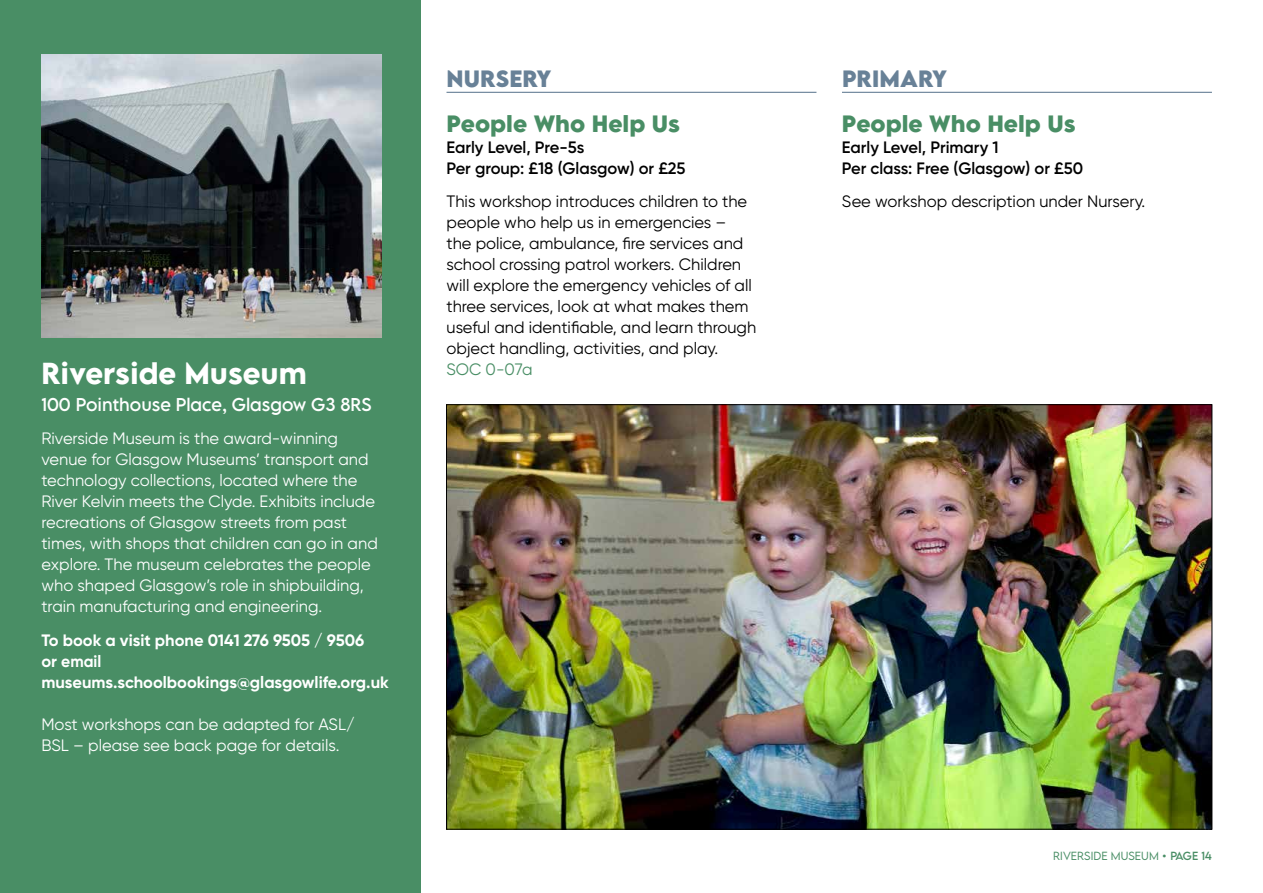
<style>
.page{position:relative;width:1263px;height:893px;background:#fff}
.page>*{position:absolute;margin:0;border:0;box-sizing:border-box;transform-origin:0 0}
.BODY_TEXT{font:600 27px "LEMONMILK Pro";color:#fff}
.EVENT_TITLE{font:700 21px "LEMONMILK Pro";color:#498e65}
.age_group{font:700 21px "LEMONMILK Pro";letter-spacing:.005em;color:#688197}
.BODY_TEXT-2{font:16.5px/21px "Gilroy";color:#fff}
.BODY_TEXT-3{font:16.5px/21px "Gilroy";color:#000}
.BODY_TEXT-4{font:600 16.5px "Gilroy";color:#000}
.BODY_TEXT-5{font:700 16.5px "Gilroy";color:#fff}
.BODY_TEXT-6{font:16.5px "LEMONMILK Pro";color:#fff}
.BODY_TEXT-7{font:16.5px "Gilroy";letter-spacing:-.01em;color:#498e65}
.BODY_TEXT-8{font:300 10.5px "LEMONMILK Pro";letter-spacing:.005em;color:#498e65}
.s1{font-weight:400}
</style>
<div class="page">
<hr style="left:446px;top:92px;width:370px;height:1px;background:#688197">
<div style="left:1px;top:1px;width:419px;height:891px;background:#498e65"></div>
<div style="left:0;top:0;width:421px;height:893px;border:2px solid #498e65"></div>
<img style="left:41px;top:54px;width:340px;height:283px">
<img style="left:448px;top:406px;width:762px;height:421px">
<hr style="left:842px;top:92px;width:370px;height:1px;background:#688197">
<p class="age_group" style="left:447px;top:64px;width:106px">NURSERY</p>
<p class="EVENT_TITLE" style="left:446px;top:109px;width:235px">People Who Help Us</p>
<p class="BODY_TEXT-4" style="left:446px;top:136px;width:139px">Early Level, Pre-5s</p>
<p class="BODY_TEXT-4" style="left:446px;top:157px;width:240px">Per group: £18 (Glasgow) or £25</p>
<p class="BODY_TEXT-3" style="left:446px;top:190px;width:311px">This workshop introduces children to the people who help us in emergencies –<br>the police, ambulance, fire services and school crossing patrol workers. Children will explore the emergency vehicles of all three services, look at what makes them useful and identifiable, and learn through object handling, activities, and play.</p>
<p class="BODY_TEXT" style="left:41px;top:355px;width:267px">Riverside Museum</p>
<p class="BODY_TEXT-7" style="left:446px;top:359px;width:88px">SOC 0-07a</p>
<p class="BODY_TEXT-6" style="left:41px;top:393px;width:332px">100 Pointhouse Place, Glasgow G3 8RS</p>
<p class="BODY_TEXT-2" style="left:41px;top:427px;width:338px">Riverside Museum is the award-winning venue for Glasgow Museums’ transport and technology collections, located where the River Kelvin meets the Clyde. Exhibits include recreations of Glasgow streets from past times, with shops that children can go in and explore. The museum celebrates the people who shaped Glasgow’s role in shipbuilding, train manufacturing and engineering.</p>
<p class="BODY_TEXT-5" style="left:41px;top:630px;width:324px">To book a visit phone 0141 276 9505 / 9506</p>
<p class="BODY_TEXT-5" style="left:41px;top:651px;width:61px">or email</p>
<p class="BODY_TEXT-5" style="left:41px;top:672px;width:349px">museums.schoolbookings@glasgowlife.org.uk</p>
<p class="BODY_TEXT-2" style="left:41px;top:714px;width:315px">Most workshops can be adapted for ASL/<br>BSL – please see back page for details.</p>
<p class="age_group" style="left:842px;top:64px;width:106px">PRIMARY</p>
<p class="EVENT_TITLE" style="left:842px;top:109px;width:235px">People Who Help Us</p>
<p class="BODY_TEXT-4" style="left:842px;top:136px;width:158px">Early Level, Primary 1</p>
<p class="BODY_TEXT-4" style="left:842px;top:157px;width:243px">Per class: Free (Glasgow) or £50</p>
<p class="BODY_TEXT-3" style="left:842px;top:190px;width:305px">See workshop description under Nursery.</p>
<p class="BODY_TEXT-8" style="left:1053px;top:849px;width:160px">RIVERSIDE MUSEUM <span class="s1">• PAGE 14</span></p>
</div>
